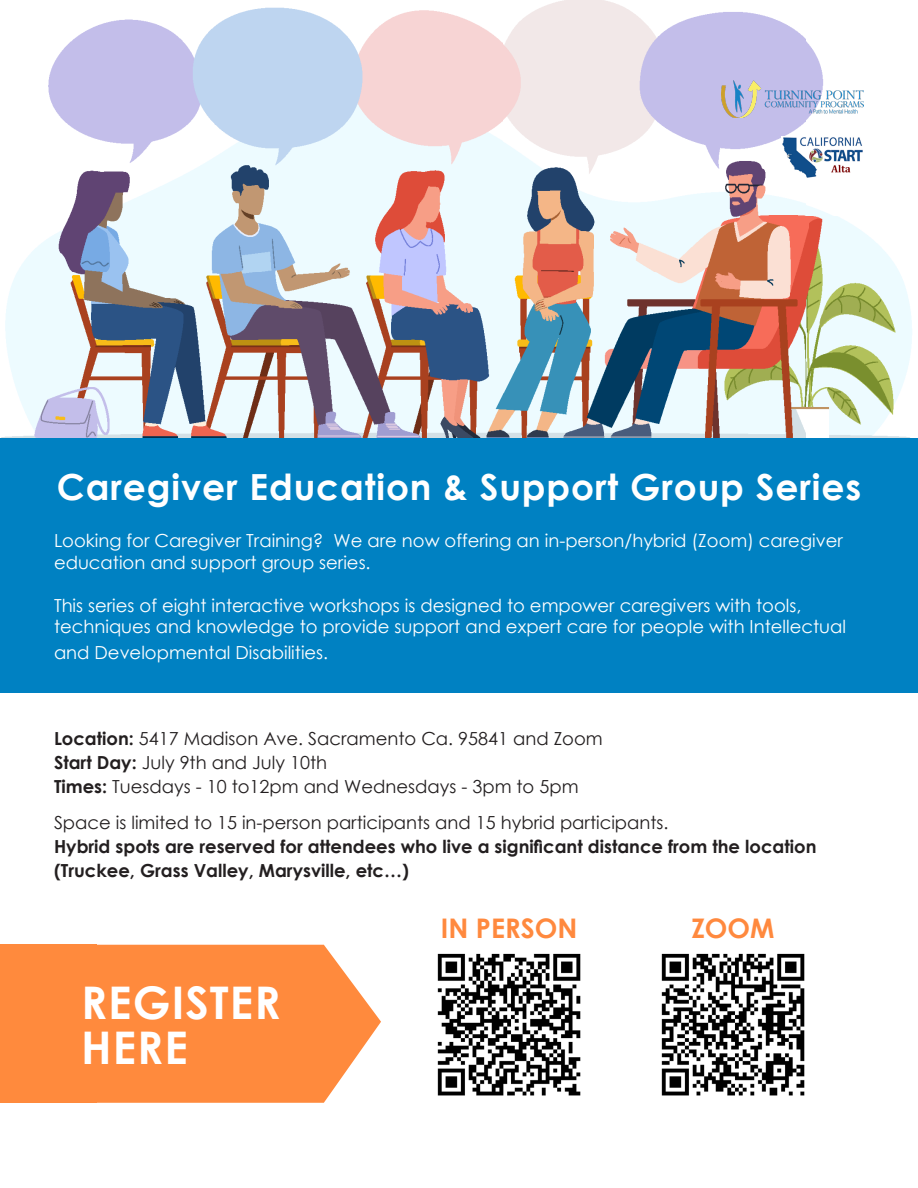
<style>
.page{position:relative;width:918px;height:1188px;background:#fff}
.page>*{position:absolute;margin:0;border:0;box-sizing:border-box;transform-origin:0 0}
.t1{font:700 45px "Century Gothic";letter-spacing:.025em;color:#fff}
.t2{font:700 36px "Century Gothic";letter-spacing:.025em;color:#fff}
.t3{font:700 27px "Century Gothic";color:#ff893e}
.t4{font:18px/21.6px "Century Gothic";color:#fff}
.t5{font:18px "Century Gothic";color:#231f20}
.t6{font:700 18px/24px "Century Gothic";color:#231f20}
.s1{font-weight:700}
</style>
<div class="page">
<img style="left:1px;top:272px;width:806px;height:166px">
<img style="left:807px;top:215px;width:105px;height:223px">
<img style="left:18px;top:0;width:790px;height:272px">
<img style="left:807px;top:0;width:23px;height:215px">
<div style="left:0;top:438px;width:918px;height:255px;background:#0081c2"></div>
<img style="left:782px;top:136px;width:81px;height:41px">
<img style="left:722px;top:80px;width:142px;height:37px">
<img style="left:437px;top:953px;width:144px;height:143px">
<img style="left:661px;top:953px;width:144px;height:143px">
<svg style="left:96px;top:945px;width:285px;height:158px;fill:#ff8a3d"></svg>
<div style="left:0;top:945px;width:96px;height:158px;background:#ff8a3d"></div>
<p class="t2" style="left:57px;top:460px;width:806px">Caregiver Education &amp; Support Group Series</p>
<p class="t4" style="left:54px;top:529px;width:790px">Looking for Caregiver Training? We are now offering an in-person/hybrid (Zoom) caregiver education and support group series.</p>
<p class="t4" style="left:54px;top:594px;width:794px">This series of eight interactive workshops is designed to empower caregivers with tools, techniques and knowledge to provide support and expert care for people with Intellectual</p>
<p class="t4" style="left:54px;top:641px;width:276px">and Developmental Disabilities.</p>
<p class="t5" style="left:54px;top:726px;width:550px"><span class="s1">Location:</span> 5417 Madison Ave. Sacramento Ca. 95841 and Zoom</p>
<p class="t5" style="left:54px;top:750px;width:275px"><span class="s1">Start Day:</span> July 9th and July 10th</p>
<p class="t5" style="left:54px;top:774px;width:526px"><span class="s1">Times:</span> Tuesdays - 10 to12pm and Wednesdays - 3pm to 5pm</p>
<p class="t5" style="left:54px;top:810px;width:616px">Space is limited to 15 in-person participants and 15 hybrid participants.</p>
<p class="t6" style="left:54px;top:833px;width:764px">Hybrid spots are reserved for attendees who live a significant distance from the location (Truckee, Grass Valley, Marysville, etc…)</p>
<p class="t3" style="left:441px;top:908px;width:138px">IN PERSON</p>
<p class="t3" style="left:691px;top:908px;width:85px">ZOOM</p>
<p class="t1" style="left:81px;top:968px;width:201px">REGISTER</p>
<p class="t1" style="left:81px;top:1013px;width:108px">HERE</p>
</div>
